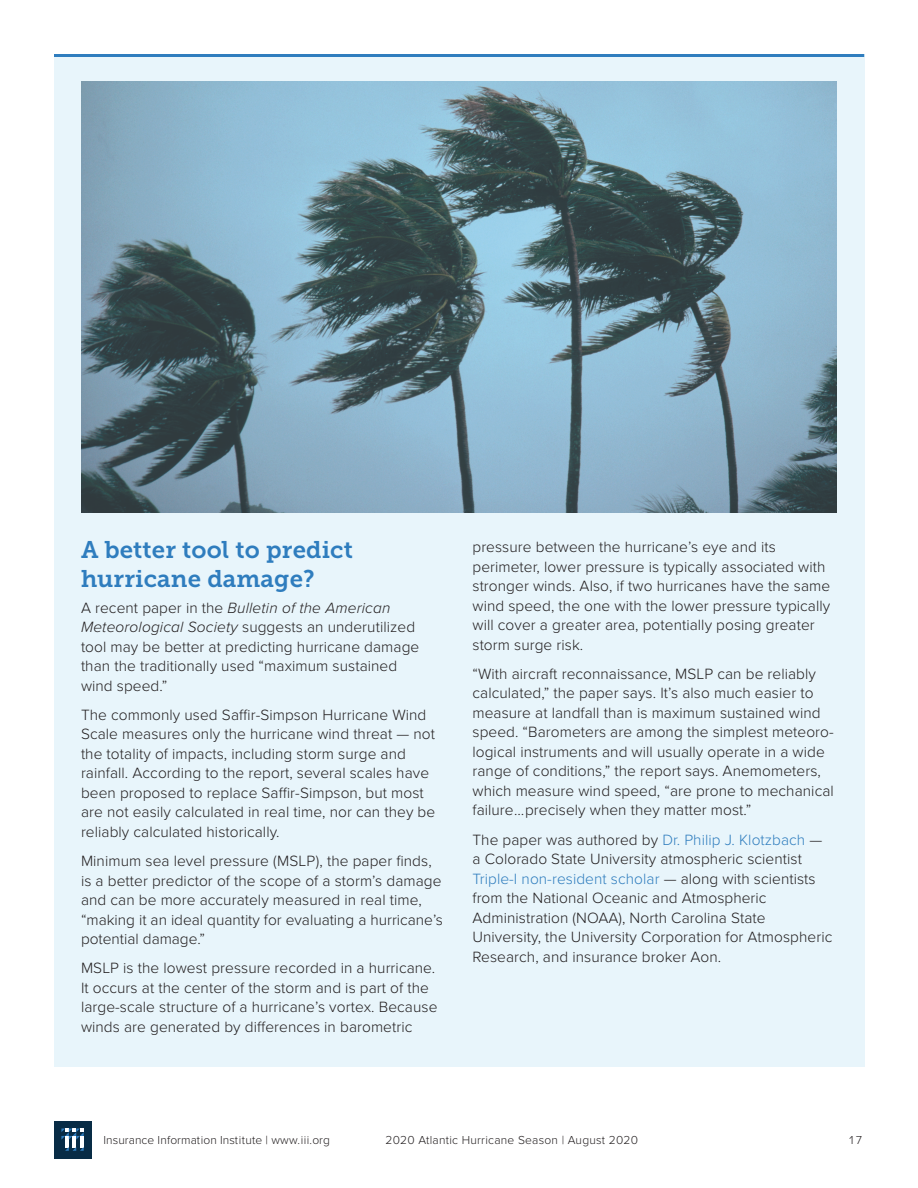
<style>
.page{position:relative;width:918px;height:1188px;background:#fff}
.page>*{position:absolute;margin:0;border:0;box-sizing:border-box;transform-origin:0 0}
.Sidebar_title_Museo{font:24px/28.5px "Museo Slab 700";letter-spacing:.005em;color:#2f7dbe}
.Body_copy_Prox_Nova{font:300 15.45px/19.5px "Proxima Nova";letter-spacing:.005em;color:#231f20}
.t1{font:300 12px "Proxima Nova";letter-spacing:.02em;color:#231f20}
.s1{font-style:italic}
.s2{color:#2f7dbe}
</style>
<div class="page">
<div style="left:54px;top:1121px;width:37px;height:37px;background:#082c46"></div>
<svg style="left:61px;top:1129px;width:23px;height:22px"></svg>
<div style="left:54px;top:54px;width:810px;height:1012px;background:#e8f5fb"></div>
<hr style="left:54px;top:54px;width:810px;height:3px;background:#2f7dbe">
<svg style="left:81px;top:81px;width:756px;height:432px;background:#7292a3"></svg>
<p class="Sidebar_title_Museo" style="left:81px;top:536px;width:273px">A better tool to predict hurricane damage?</p>
<p class="Body_copy_Prox_Nova" style="left:81px;top:598px;width:340px">A recent paper in the <span class="s1">Bulletin of the American Meteorological Society</span> suggests an underutilized tool may be better at predicting hurricane damage than the traditionally used “maximum sustained wind speed.”</p>
<p class="Body_copy_Prox_Nova" style="left:81px;top:705px;width:356px">The commonly used Saffir-Simpson Hurricane Wind Scale measures only the hurricane wind threat — not the totality of impacts, including storm surge and rainfall. According to the report, several scales have been proposed to replace Saffir-Simpson, but most are not easily calculated in real time, nor can they be reliably calculated historically.</p>
<p class="Body_copy_Prox_Nova" style="left:81px;top:851px;width:364px">Minimum sea level pressure (MSLP), the paper finds, is a better predictor of the scope of a storm’s damage and can be more accurately measured in real time, “making it an ideal quantity for evaluating a hurricane’s potential damage.”</p>
<p class="Body_copy_Prox_Nova" style="left:81px;top:959px;width:358px">MSLP is the lowest pressure recorded in a hurricane.<br>It occurs at the center of the storm and is part of the large-scale structure of a hurricane’s vortex. Because winds are generated by differences in barometric</p>
<p class="Body_copy_Prox_Nova" style="left:472px;top:537px;width:359px">pressure between the hurricane’s eye and its perimeter, lower pressure is typically associated with stronger winds. Also, if two hurricanes have the same wind speed, the one with the lower pressure typically will cover a greater area, potentially posing greater storm surge risk.</p>
<p class="Body_copy_Prox_Nova" style="left:472px;top:664px;width:363px">“With aircraft reconnaissance, MSLP can be reliably calculated,” the paper says. It’s also much easier to measure at landfall than is maximum sustained wind speed. “Barometers are among the simplest meteoro&shy;logical instruments and will usually operate in a wide range of conditions,” the report says. Anemometers, which measure wind speed, “are prone to mechanical failure…precisely when they matter most.”</p>
<p class="Body_copy_Prox_Nova" style="left:472px;top:830px;width:361px">The paper was authored by <span class="s2">Dr. Philip J. Klotzbach</span> — a Colorado State University atmospheric scientist <span class="s2">Triple-I non-resident scholar</span> — along with scientists from the National Oceanic and Atmospheric Administration (NOAA), North Carolina State University, the University Corporation for Atmospheric Research, and insurance broker Aon.</p>
<p class="t1" style="left:104px;top:1133px;width:228px">Insurance Information Institute | www.iii.org</p>
<p class="t1" style="left:385px;top:1133px;width:254px">2020 Atlantic Hurricane Season | August 2020</p>
<p class="t1" style="left:848px;top:1133px;width:16px">17</p>
</div>
